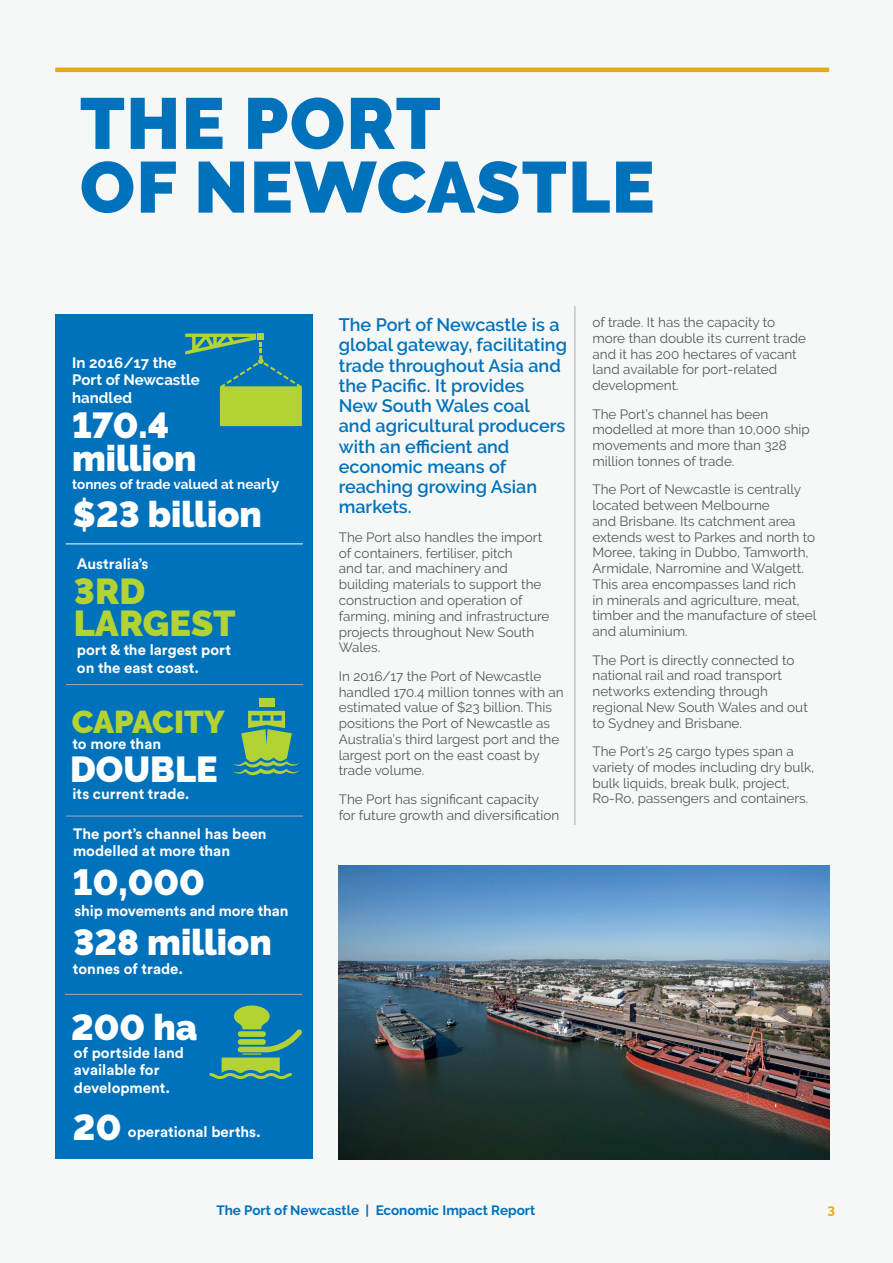
<style>
.page{position:relative;width:893px;height:1263px;background:#f6f7f7}
.page>*{position:absolute;margin:0;border:0;box-sizing:border-box;transform-origin:0 0}
.t1{font:900 72px/63.8px "Raleway";letter-spacing:.02em;color:#0072bc}
.t2{font:900 36px/33px "Raleway";color:#fff}
.t3{font:900 36px/31.5px "Raleway";color:#b3d234}
.t4{font:900 31.5px "Raleway";color:#b3d234}
.t5{font:600 18px/20.2px "Raleway";color:#0072bc}
.t6{font:700 15px/17.2px "Circular Std";color:#fff}
.t7{font:700 15px/17.2px "Raleway";color:#fff}
.t8{font:13.5px/15.8px "Raleway";color:#57585a}
.t9{font:700 13.5px "Raleway";color:#0072bc}
.t10{font:700 13.5px "Raleway";color:#fff}
.t11{font:700 13.5px "Raleway";color:#e3aa15}
.s1{font-size:15px}
</style>
<div class="page">
<hr style="left:574px;top:306px;width:1px;height:519px;background:#a8a9ad">
<hr style="left:55px;top:68px;width:774px;height:4px;background:#e3aa15">
<img style="left:339px;top:865px;width:490px;height:294px">
<div style="left:55px;top:314px;width:258px;height:844px;background:#0072bc"></div>
<svg style="left:185px;top:334px;width:117px;height:92px"></svg>
<div style="left:259px;top:698px;width:15px;height:9px;background:#b3d234"></div>
<svg style="left:233px;top:711px;width:67px;height:64px"></svg>
<svg style="left:210px;top:1005px;width:92px;height:74px"></svg>
<hr style="left:66px;top:543px;width:237px;height:1px;background:#fff">
<hr style="left:66px;top:684px;width:237px;height:1px;background:#a8a9ad">
<hr style="left:66px;top:816px;width:237px;height:1px;background:#a8a9ad">
<hr style="left:65px;top:994px;width:237px;height:1px;background:#a8a9ad">
<h1 class="t1" style="left:80px;top:92px;width:576px">THE PORT<br>OF NEWCASTLE</h1>
<p class="t7" style="left:72px;top:354px;width:129px">In 2016/17 the<br>Port of Newcastle handled</p>
<h2 class="t2" style="left:72px;top:409px;width:126px">170.4 million</h2>
<p class="t10" style="left:72px;top:476px;width:209px">tonnes of trade valued at near<span class="s1">ly</span></p>
<h2 class="t2" style="left:73px;top:497px;width:191px">$23 billion</h2>
<p class="t6" style="left:77px;top:555px;width:73px">Australia’s</p>
<h2 class="t3" style="left:74px;top:576px;width:163px">3RD<br>LARGEST</h2>
<p class="t6" style="left:77px;top:641px;width:155px">port &amp; the largest port on the east coast.</p>
<h3 class="t4" style="left:72px;top:704px;width:154px">CAPACITY</h3>
<h2 class="t2" style="left:70px;top:753px;width:149px">DOUBLE</h2>
<p class="t6" style="left:72px;top:735px;width:90px">to more than</p>
<p class="t6" style="left:72px;top:785px;width:119px">its current trade.</p>
<p class="t6" style="left:73px;top:825px;width:195px">The port’s channel has been modelled at more than</p>
<h2 class="t2" style="left:73px;top:866px;width:133px">10,000</h2>
<p class="t6" style="left:74px;top:902px;width:215px">ship movements and more than</p>
<h2 class="t2" style="left:73px;top:926px;width:200px">328 million</h2>
<p class="t6" style="left:73px;top:960px;width:112px">tonnes of trade.</p>
<h2 class="t2" style="left:71px;top:1010px;width:128px">200 ha</h2>
<p class="t6" style="left:74px;top:1044px;width:112px">of portside land available for development.</p>
<p class="t6" style="left:128px;top:1122px;width:134px">operational berths.</p>
<h2 class="t2" style="left:73px;top:1111px;width:50px">20</h2>
<h3 class="t5" style="left:339px;top:315px;width:230px">The Port of Newcastle is a global gateway, facilitating trade throughout Asia and the Pacific. It provides<br>New South Wales coal<br>and agricultural producers with an efficient and economic means of reaching growing Asian markets.</h3>
<p class="t8" style="left:339px;top:529px;width:212px">The Port also handles the import of containers, fertiliser, pitch<br>and tar, and machinery and building materials to support the construction and operation of farming, mining and infrastructure projects throughout New South<br>Wales.</p>
<p class="t8" style="left:339px;top:668px;width:226px">In 2016/17 the Port of Newcastle handled 170.4 million tonnes with an estimated value of $23 billion. This positions the Port of Newcastle as<br>Australia’s third largest port and the largest port on the east coast by trade volume.</p>
<p class="t8" style="left:339px;top:791px;width:222px">The Port has significant capacity for future growth and diversification</p>
<p class="t8" style="left:592px;top:314px;width:215px">of trade. It has the capacity to more than double its current trade and it has 200 hectares of vacant land available for port-related development.</p>
<p class="t8" style="left:592px;top:406px;width:219px">The Port’s channel has been modelled at more than 10,000 ship movements and more than 328 million tonnes of trade.</p>
<p class="t8" style="left:592px;top:482px;width:225px">The Port of Newcastle is centrally located between Melbourne<br>and Brisbane. Its catchment area extends west to Parkes and north to<br>Moree, taking in Dubbo, Tamworth,<br>Armidale, Narromine and Walgett.<br>This area encompasses land rich<br>in minerals and agriculture, meat, timber and the manufacture of steel and aluminium.</p>
<p class="t8" style="left:592px;top:652px;width:217px">The Port is directly connected to national rail and road transport networks extending through regional New South Wales and out to Sydney and Brisbane.</p>
<p class="t8" style="left:592px;top:743px;width:223px">The Port’s 25 cargo types span a variety of modes including dry bulk, bulk liquids, break bulk, project, Ro-Ro, passengers and containers.</p>
<p class="t9" style="left:216px;top:1202px;width:320px">The Port of Newcastle | Economic Impact Report</p>
<p class="t11" style="left:828px;top:1202px;width:9px">3</p>
</div>
